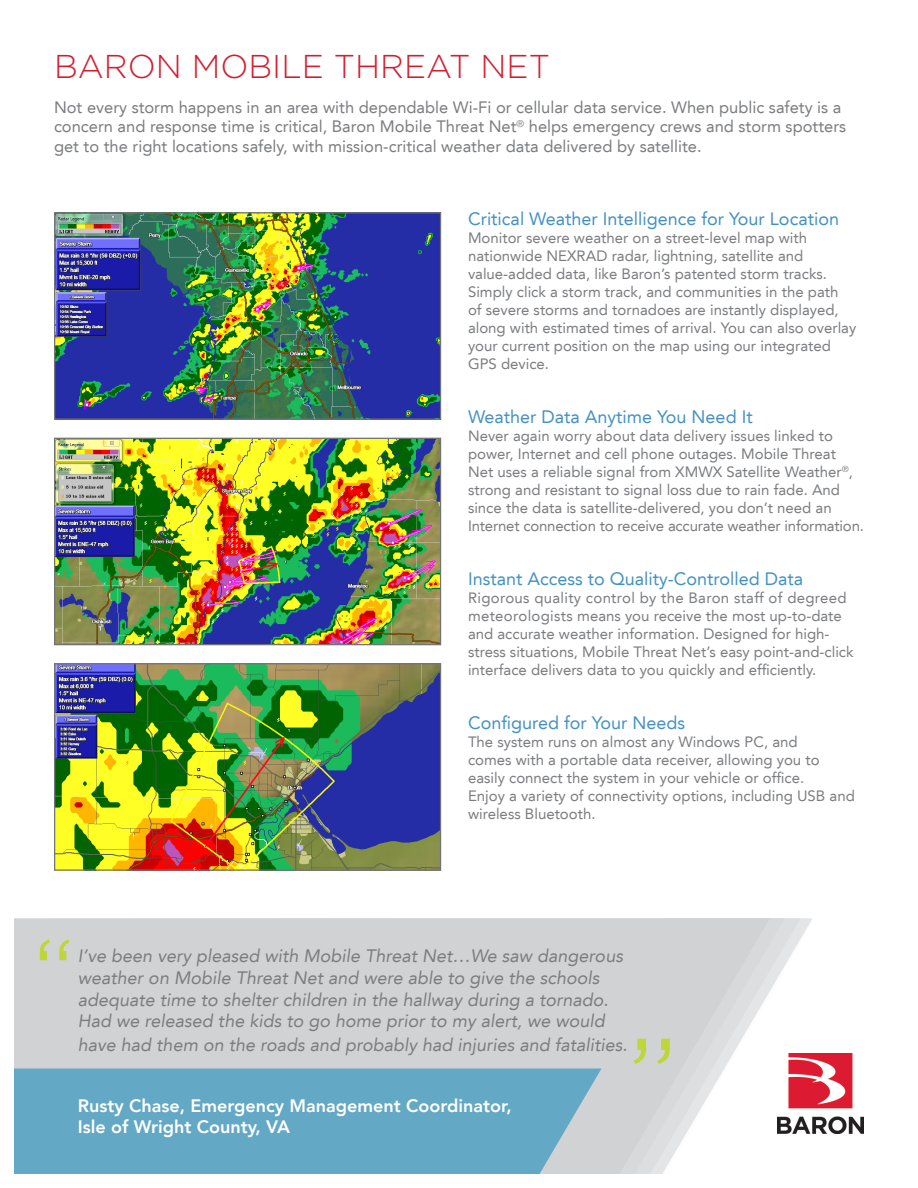
<style>
.page{position:relative;width:918px;height:1188px;background:#fff}
.page>*{position:absolute;margin:0;border:0;box-sizing:border-box;transform-origin:0 0}
.t1{font:300 132px "Gotham";color:#bed638}
.t2{font:300 108px "Gotham";color:#bed638}
.t3{font:300 33px "Gotham";color:#d21f30}
.t4{font:italic 18px "Avenir LT";color:#7b7d80}
.t5{font:18px "Avenir LT";color:#4592c1}
.t6{font:800 18px "Avenir LT";color:#fff}
.t7{font:16.5px/19.5px "Avenir LT";color:#7b7d80}
.t8{font:15px/18px "Avenir LT";color:#7b7d80}
.t9{font:15px "Avenir LT";letter-spacing:.02em;color:#7b7d80}
</style>
<div class="page">
<svg style="left:14px;top:918px;width:756px;height:256px;fill:#d1d2d4"></svg>
<div style="left:14px;top:1068px;width:588px;height:106px;background:#63a8c4"></div>
<img style="left:777px;top:1053px;width:87px;height:81px">
<img style="left:56px;top:214px;width:383px;height:204px">
<div style="left:54px;top:212px;width:387px;height:208px;border:1px solid #727477"></div>
<img style="left:56px;top:440px;width:383px;height:203px">
<div style="left:54px;top:438px;width:387px;height:207px;border:1px solid #727477"></div>
<img style="left:56px;top:665px;width:383px;height:204px">
<div style="left:54px;top:663px;width:387px;height:208px;border:1px solid #727477"></div>
<p class="t3" style="left:54px;top:48px;width:498px">BARON MOBILE THREAT NET</p>
<p class="t7" style="left:54px;top:97px;width:794px">Not every storm happens in an area with dependable Wi-Fi or cellular data service. When public safety is a concern and response time is critical, Baron Mobile Threat Net<sup>®</sup> helps emergency crews and storm spotters get to the right locations safely, with mission-critical weather data delivered by satellite.</p>
<p class="t5" style="left:468px;top:208px;width:373px">Critical Weather Intelligence for Your Location</p>
<p class="t8" style="left:468px;top:229px;width:341px">Monitor severe weather on a street-level map with</p>
<p class="t8" style="left:468px;top:247px;width:337px">nationwide NEXRAD radar, lightning, satellite and</p>
<p class="t8" style="left:468px;top:265px;width:361px">value-added data, like Baron’s patented storm tracks.</p>
<p class="t8" style="left:468px;top:283px;width:372px">Simply click a storm track, and communities in the path</p>
<p class="t8" style="left:468px;top:301px;width:390px">of severe storms and tornadoes are instantly displayed, along with estimated times of arrival. You can also overlay your current position on the map using our integrated</p>
<p class="t8" style="left:468px;top:355px;width:83px">GPS device.</p>
<p class="t5" style="left:468px;top:406px;width:286px">Weather Data Anytime You Need It</p>
<p class="t8" style="left:468px;top:427px;width:387px">Never again worry about data delivery issues linked to power, Internet and cell phone outages. Mobile Threat Net uses a reliable signal from XMWX Satellite Weather<sup>®</sup>, strong and resistant to signal loss due to rain fade. And since the data is satellite-delivered, you don’t need an</p>
<p class="t8" style="left:468px;top:517px;width:397px">Internet connection to receive accurate weather information.</p>
<p class="t5" style="left:468px;top:568px;width:337px">Instant Access to Quality-Controlled Data</p>
<p class="t9" style="left:468px;top:589px;width:380px">Rigorous quality control by the Baron staff of degreed</p>
<p class="t8" style="left:468px;top:607px;width:387px">meteorologists means you receive the most up-to-date and accurate weather information. Designed for high&shy;stress situations, Mobile Threat Net’s easy point-and-click interface delivers data to you quickly and efficiently.</p>
<p class="t5" style="left:468px;top:712px;width:219px">Configured for Your Needs</p>
<p class="t8" style="left:468px;top:733px;width:331px">The system runs on almost any Windows PC, and</p>
<p class="t8" style="left:468px;top:751px;width:353px">comes with a portable data receiver, allowing you to</p>
<p class="t8" style="left:468px;top:769px;width:338px">easily connect the system in your vehicle or office.</p>
<p class="t8" style="left:468px;top:787px;width:388px">Enjoy a variety of connectivity options, including USB and</p>
<p class="t8" style="left:468px;top:805px;width:129px">wireless Bluetooth.</p>
<p class="t2" style="left:32px;top:919px;width:46px">“</p>
<p class="t4" style="left:78px;top:946px;width:547px">I’ve been very pleased with Mobile Threat Net…We saw dangerous</p>
<p class="t4" style="left:78px;top:967px;width:523px">weather on Mobile Threat Net and were able to give the schools</p>
<p class="t4" style="left:78px;top:989px;width:532px">adequate time to shelter children in the hallway during a tornado.</p>
<p class="t4" style="left:78px;top:1010px;width:528px">Had we released the kids to go home prior to my alert, we would</p>
<p class="t4" style="left:78px;top:1034px;width:551px">have had them on the roads and probably had injuries and fatalities.</p>
<p class="t1" style="left:626px;top:1013px;width:56px">”</p>
<p class="t6" style="left:78px;top:1095px;width:435px">Rusty Chase, Emergency Management Coordinator,</p>
<p class="t6" style="left:78px;top:1116px;width:214px">Isle of Wright County, VA</p>
</div>
